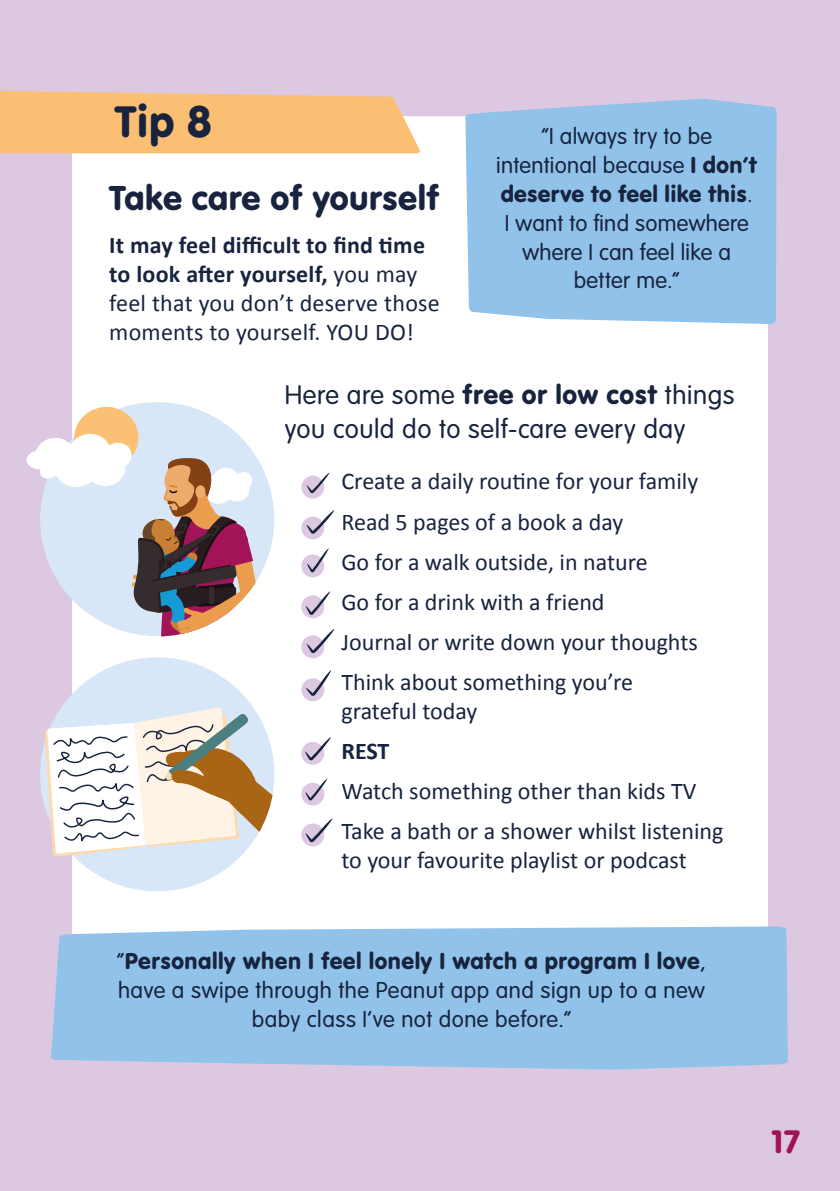
<style>
.page{position:relative;width:840px;height:1191px;background:#fff}
.page>*{position:absolute;margin:0;border:0;box-sizing:border-box;transform-origin:0 0}
.t1{font:46px "VAG Rundschrift D";color:#18243e}
.t2{font:36px "VAG Rundschrift D";letter-spacing:.01em;color:#18243e}
.t3{font:34px "VAG Rundschrift D";color:#a21258}
.t4{font:300 28px/33.6px "VAG Rundschrift D";letter-spacing:.02em;color:#18243e}
.t5{font:24px/40.2px "Calibri";color:#18243e}
.t6{font:300 24px/28.8px "VAG Rundschrift D";letter-spacing:.01em;color:#18243e;text-align:center}
.t7{font:700 24px "Calibri";color:#18243e}
.s1{font-weight:700}
.s2{font-weight:400}
</style>
<div class="page">
<div style="left:0;top:0;width:839px;height:1191px;background:#dcc8e1"></div>
<div style="left:72px;top:116px;width:695px;height:916px;background:#fff;border-radius:23px"></div>
<svg style="left:0;top:91px;width:420px;height:62px;background:#f8c07a"></svg>
<div style="left:465px;top:99px;width:311px;height:225px;background:#91c2ea"></div>
<div style="left:301px;top:476px;width:23px;height:22px;background:#dcc8e1;border-radius:50%"></div>
<svg style="left:306px;top:473px;width:23px;height:20px"></svg>
<div style="left:301px;top:516px;width:23px;height:23px;background:#dcc8e1;border-radius:50%"></div>
<svg style="left:306px;top:510px;width:28px;height:24px"></svg>
<div style="left:301px;top:554px;width:23px;height:23px;background:#dcc8e1;border-radius:50%"></div>
<svg style="left:306px;top:548px;width:22px;height:24px"></svg>
<div style="left:301px;top:595px;width:23px;height:23px;background:#dcc8e1;border-radius:50%"></div>
<svg style="left:305px;top:591px;width:25px;height:24px"></svg>
<div style="left:301px;top:635px;width:23px;height:23px;background:#dcc8e1;border-radius:50%"></div>
<svg style="left:306px;top:629px;width:28px;height:24px"></svg>
<div style="left:301px;top:678px;width:23px;height:23px;background:#dcc8e1;border-radius:50%"></div>
<svg style="left:305px;top:670px;width:26px;height:26px"></svg>
<div style="left:301px;top:742px;width:23px;height:22px;background:#dcc8e1;border-radius:50%"></div>
<svg style="left:304px;top:737px;width:27px;height:23px"></svg>
<div style="left:301px;top:782px;width:23px;height:23px;background:#dcc8e1;border-radius:50%"></div>
<svg style="left:305px;top:778px;width:22px;height:22px"></svg>
<div style="left:301px;top:823px;width:23px;height:23px;background:#dcc8e1;border-radius:50%"></div>
<svg style="left:305px;top:818px;width:27px;height:24px"></svg>
<div style="left:51px;top:926px;width:736px;height:143px;background:#91c2ea"></div>
<div style="left:40px;top:402px;width:234px;height:234px;background:#d7e7f8;border-radius:50%"></div>
<div style="left:40px;top:657px;width:234px;height:234px;background:#d7e7f8;border-radius:50%"></div>
<svg style="left:26px;top:405px;width:233px;height:231px"></svg>
<svg style="left:45px;top:707px;width:230px;height:182px"></svg>
<h1 class="t1" style="left:114px;top:95px;width:99px">Tip 8</h1>
<h2 class="t2" style="left:109px;top:177px;width:332px">Take care of yourself</h2>
<p class="t5" style="left:109px;top:230px;width:332px;line-height:28.8px"><span class="s1">It may feel difficult to find time to look after yourself,</span> you may feel that you don’t deserve those moments to yourself. YOU DO!</p>
<p class="t6" style="left:496px;top:122px;width:262px">“I always try to be intentional because <span class="s2">I don’t deserve to feel like this</span>.<br>I want to find somewhere where I can feel like a better me.”</p>
<p class="t4" style="left:284px;top:379px;width:451px">Here are some <span class="s2">free or low cost</span> things you could do to self-care every day</p>
<p class="t5" style="left:341px;top:461px;width:358px">Create a daily routine for your family<br>Read 5 pages of a book a day<br>Go for a walk outside, in nature<br>Go for a drink with a friend<br>Journal or write down your thoughts<br>Think about something you’re</p>
<p class="t5" style="left:341px;top:690px;width:137px">grateful today</p>
<p class="t7" style="left:341px;top:734px;width:49px">REST</p>
<p class="t5" style="left:341px;top:770px;width:383px">Watch something other than kids TV<br>Take a bath or a shower whilst listening</p>
<p class="t5" style="left:341px;top:839px;width:346px">to your favourite playlist or podcast</p>
<p class="t6" style="left:117px;top:947px;width:590px">“<span class="s2">Personally when I feel lonely I watch a program I love</span>, have a swipe through the Peanut app and sign up to a new baby class I’ve not done before.”</p>
<h3 class="t3" style="left:771px;top:1121px;width:30px">17</h3>
</div>
